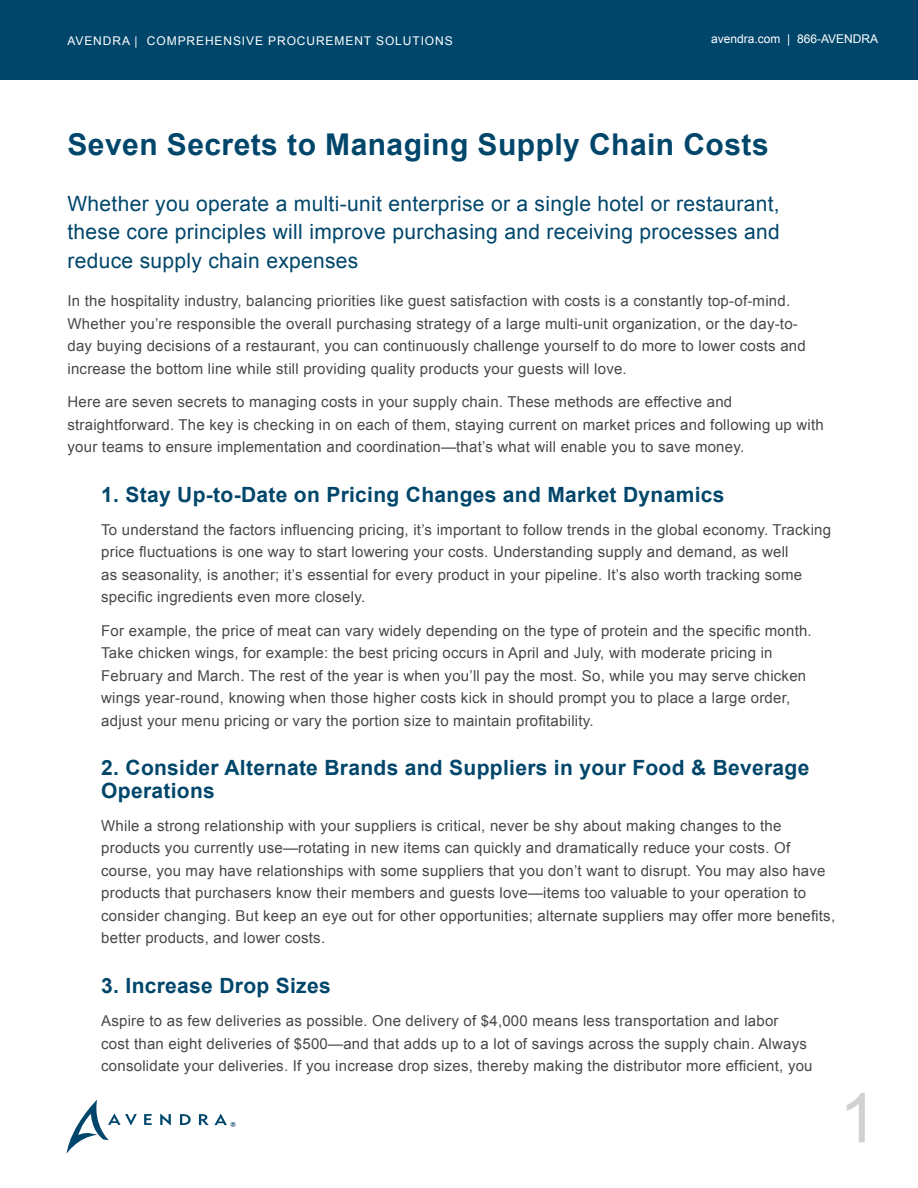
<style>
.page{position:relative;width:918px;height:1188px;background:#fff}
.page>*{position:absolute;margin:0;border:0;box-sizing:border-box;transform-origin:0 0}
.t1{font:69px "Arial";color:#d2d1cf}
.t2{font:700 30px "Arial";letter-spacing:.015em;color:#00466b}
.t3{font:21px/28.5px "Arial";letter-spacing:.015em;color:#00466b;text-align:justify}
.t4{font:700 21px/22.5px "Arial";letter-spacing:.015em;color:#00466b}
.t5{font:15px/22.5px "Arial";letter-spacing:.015em;color:#48484a}
.t6{font:12px "Arial";letter-spacing:.075em;color:#fff}
.t7{font:12px "Arial";color:#fff}
</style>
<div class="page">
<div style="left:0;top:0;width:918px;height:80px;background:#00466b"></div>
<svg style="left:144px;top:1114px;width:8px;height:11px"></svg>
<svg style="left:160px;top:1114px;width:11px;height:11px"></svg>
<svg style="left:180px;top:1114px;width:11px;height:11px"></svg>
<svg style="left:67px;top:1100px;width:70px;height:53px"></svg>
<svg style="left:199px;top:1114px;width:36px;height:13px"></svg>
<p class="t6" style="left:68px;top:33px;width:387px">AVENDRA | COMPREHENSIVE PROCUREMENT SOLUTIONS</p>
<p class="t7" style="left:711px;top:31px;width:168px">avendra.com | 866-AVENDRA</p>
<h2 class="t2" style="left:68px;top:125px;width:703px">Seven Secrets to Managing Supply Chain Costs</h2>
<h3 class="t3" style="left:68px;top:189px;width:714px">Whether you operate a multi-unit enterprise or a single hotel or restaurant, these core principles will improve purchasing and receiving processes and reduce supply chain expenses</h3>
<p class="t5" style="left:68px;top:290px;width:740px">In the hospitality industry, balancing priorities like guest satisfaction with costs is a constantly top-of-mind.<br>Whether you’re responsible the overall purchasing strategy of a large multi-unit organization, or the day-to&shy;day buying decisions of a restaurant, you can continuously challenge yourself to do more to lower costs and increase the bottom line while still providing quality products your guests will love.</p>
<p class="t5" style="left:68px;top:391px;width:758px">Here are seven secrets to managing costs in your supply chain. These methods are effective and straightforward. The key is checking in on each of them, staying current on market prices and following up with your teams to ensure implementation and coordination—that’s what will enable you to save money.</p>
<h3 class="t4" style="left:101px;top:484px;width:625px">1. Stay Up-to-Date on Pricing Changes and Market Dynamics</h3>
<p class="t5" style="left:101px;top:518px;width:731px">To understand the factors influencing pricing, it’s important to follow trends in the global economy. Tracking price fluctuations is one way to start lowering your costs. Understanding supply and demand, as well<br>as seasonality, is another; it’s essential for every product in your pipeline. It’s also worth tracking some specific ingredients even more closely.</p>
<p class="t5" style="left:101px;top:619px;width:712px">For example, the price of meat can vary widely depending on the type of protein and the specific month.<br>Take chicken wings, for example: the best pricing occurs in April and July, with moderate pricing in February and March. The rest of the year is when you’ll pay the most. So, while you may serve chicken wings year-round, knowing when those higher costs kick in should prompt you to place a large order, adjust your menu pricing or vary the portion size to maintain profitability.</p>
<h3 class="t4" style="left:101px;top:757px;width:710px">2. Consider Alternate Brands and Suppliers in your Food &amp; Beverage<br>Operations</h3>
<p class="t5" style="left:101px;top:815px;width:735px">While a strong relationship with your suppliers is critical, never be shy about making changes to the products you currently use—rotating in new items can quickly and dramatically reduce your costs. Of course, you may have relationships with some suppliers that you don’t want to disrupt. You may also have products that purchasers know their members and guests love—items too valuable to your operation to consider changing. But keep an eye out for other opportunities; alternate suppliers may offer more benefits, better products, and lower costs.</p>
<h3 class="t4" style="left:101px;top:975px;width:231px">3. Increase Drop Sizes</h3>
<p class="t5" style="left:101px;top:1010px;width:713px">Aspire to as few deliveries as possible. One delivery of $4,000 means less transportation and labor<br>cost than eight deliveries of $500—and that adds up to a lot of savings across the supply chain. Always consolidate your deliveries. If you increase drop sizes, thereby making the distributor more efficient, you</p>
<h1 class="t1" style="left:839px;top:1073px;width:40px">1</h1>
</div>
